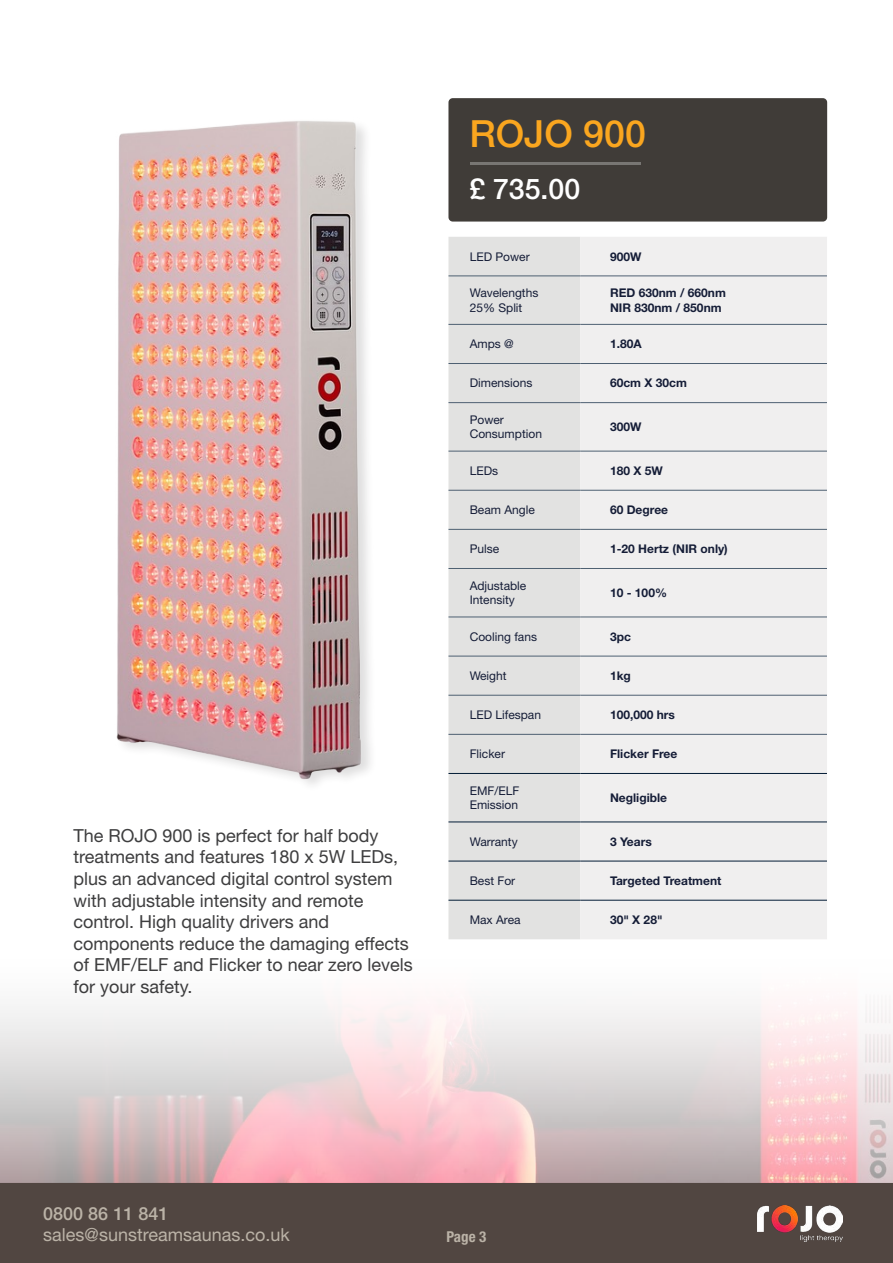
<style>
.page{position:relative;width:893px;height:1263px;background:#fff}
.page>*{position:absolute;margin:0;border:0;box-sizing:border-box;transform-origin:0 0}
.t1{font:500 37.5px "Helvetica Neue LT Pro";color:#faa61f}
.t2{font:500 28.5px "Helvetica Neue LT Pro";color:#fff}
.t3{font:18px/21.6px "Helvetica Neue LT Pro";color:#3e3e3f}
.t4{font:18px "Helvetica Neue LT Pro";color:#bbb3a7}
.t5{font:500 18px "Helvetica Neue LT Pro";color:#bbb3a7}
.t6{font:700 condensed 15px "Helvetica Neue LT Pro";color:#bbb3a7}
.t7{font:12px/14.4px "Helvetica Neue LT Pro";color:#151d37}
.t8{font:700 12px/14.4px "Helvetica Neue LT Pro";color:#151d37}
</style>
<div class="page">
<div style="left:0;top:1183px;width:893px;height:80px;background:#514641"></div>
<div style="left:43px;top:1183px;width:475px;height:71px;background:#514641"></div>
<img style="left:757px;top:1205px;width:85px;height:36px">
<div style="left:448px;top:98px;width:379px;height:124px;background:#403c38;border-radius:4px"></div>
<hr style="left:470px;top:163px;width:171px;height:2px;background:#fff">
<img style="left:116px;top:121px;width:255px;height:663px">
<svg style="left:448px;top:237px;width:132px;height:702px;fill:#e2e2e1"></svg>
<div style="left:580px;top:237px;width:247px;height:702px;background:#f0efef"></div>
<hr style="left:448px;top:276px;width:132px;height:1px;background:#4e6072">
<hr style="left:580px;top:276px;width:247px;height:1px;background:#4e6072">
<hr style="left:448px;top:324px;width:132px;height:1px;background:#4e6072">
<hr style="left:580px;top:324px;width:247px;height:1px;background:#4e6072">
<hr style="left:448px;top:363px;width:132px;height:1px;background:#4e6072">
<hr style="left:580px;top:363px;width:247px;height:1px;background:#4e6072">
<hr style="left:448px;top:402px;width:132px;height:1px;background:#4e6072">
<hr style="left:580px;top:402px;width:247px;height:1px;background:#4e6072">
<hr style="left:448px;top:451px;width:132px;height:1px;background:#4e6072">
<hr style="left:580px;top:451px;width:247px;height:1px;background:#4e6072">
<hr style="left:448px;top:490px;width:132px;height:1px;background:#4e6072">
<hr style="left:580px;top:490px;width:247px;height:1px;background:#4e6072">
<hr style="left:448px;top:529px;width:132px;height:1px;background:#4e6072">
<hr style="left:580px;top:529px;width:247px;height:1px;background:#4e6072">
<hr style="left:448px;top:568px;width:132px;height:1px;background:#4e6072">
<hr style="left:580px;top:568px;width:247px;height:1px;background:#4e6072">
<hr style="left:448px;top:617px;width:132px;height:1px;background:#4e6072">
<hr style="left:580px;top:617px;width:247px;height:1px;background:#4e6072">
<hr style="left:448px;top:656px;width:132px;height:1px;background:#4e6072">
<hr style="left:580px;top:656px;width:247px;height:1px;background:#4e6072">
<hr style="left:448px;top:695px;width:132px;height:1px;background:#4e6072">
<hr style="left:580px;top:695px;width:247px;height:1px;background:#4e6072">
<hr style="left:448px;top:734px;width:132px;height:1px;background:#4e6072">
<hr style="left:580px;top:734px;width:247px;height:1px;background:#4e6072">
<hr style="left:448px;top:773px;width:132px;height:1px;background:#031c36">
<hr style="left:580px;top:773px;width:247px;height:1px;background:#031c36">
<hr style="left:448px;top:822px;width:132px;height:1px;background:#031c36">
<hr style="left:580px;top:822px;width:247px;height:1px;background:#031c36">
<hr style="left:448px;top:861px;width:132px;height:1px;background:#031c36">
<hr style="left:580px;top:861px;width:247px;height:1px;background:#031c36">
<hr style="left:448px;top:900px;width:132px;height:1px;background:#031c36">
<hr style="left:580px;top:900px;width:247px;height:1px;background:#031c36">
<img style="left:0;top:1006px;width:892px;height:177px">
<p class="t3" style="left:73px;top:824px;width:341px">The ROJO 900 is perfect for half body treatments and features 180 x 5W LEDs, plus an advanced digital control system with adjustable intensity and remote control. High quality drivers and components reduce the damaging effects of EMF/ELF and Flicker to near zero levels for your safety.</p>
<h1 class="t1" style="left:469px;top:111px;width:178px">ROJO 900</h1>
<h2 class="t2" style="left:469px;top:172px;width:112px">£ 735.00</h2>
<p class="t7" style="left:470px;top:249px;width:61px">LED Power</p>
<p class="t8" style="left:610px;top:249px;width:33px">900W</p>
<p class="t7" style="left:470px;top:285px;width:70px">Wavelengths<br>25% Split</p>
<p class="t8" style="left:610px;top:285px;width:117px">RED 630nm / 660nm<br>NIR 830nm / 850nm</p>
<p class="t7" style="left:470px;top:336px;width:46px">Amps @</p>
<p class="t8" style="left:610px;top:336px;width:33px">1.80A</p>
<p class="t7" style="left:470px;top:376px;width:64px">Dimensions</p>
<p class="t8" style="left:610px;top:376px;width:78px">60cm X 30cm</p>
<p class="t7" style="left:470px;top:412px;width:74px">Power<br>Consumption</p>
<p class="t8" style="left:610px;top:419px;width:33px">300W</p>
<p class="t7" style="left:470px;top:463px;width:30px">LEDs</p>
<p class="t8" style="left:610px;top:463px;width:54px">180 X 5W</p>
<p class="t7" style="left:470px;top:502px;width:67px">Beam Angle</p>
<p class="t8" style="left:610px;top:502px;width:60px">60 Degree</p>
<p class="t7" style="left:470px;top:541px;width:31px">Pulse</p>
<p class="t8" style="left:610px;top:541px;width:119px">1-20 Hertz (NIR only)</p>
<p class="t7" style="left:470px;top:578px;width:58px">Adjustable<br>Intensity</p>
<p class="t8" style="left:610px;top:585px;width:58px">10 - 100%</p>
<p class="t7" style="left:470px;top:629px;width:69px">Cooling fans</p>
<p class="t8" style="left:610px;top:629px;width:22px">3pc</p>
<p class="t7" style="left:470px;top:668px;width:38px">Weight</p>
<p class="t8" style="left:610px;top:668px;width:22px">1kg</p>
<p class="t7" style="left:470px;top:707px;width:73px">LED Lifespan</p>
<p class="t8" style="left:610px;top:707px;width:66px">100,000 hrs</p>
<p class="t7" style="left:470px;top:746px;width:37px">Flicker</p>
<p class="t8" style="left:610px;top:746px;width:69px">Flicker Free</p>
<p class="t7" style="left:470px;top:783px;width:51px">EMF/ELF<br>Emission</p>
<p class="t8" style="left:610px;top:790px;width:59px">Negligible</p>
<p class="t7" style="left:470px;top:834px;width:49px">Warranty</p>
<p class="t8" style="left:610px;top:834px;width:43px">3 Years</p>
<p class="t7" style="left:470px;top:873px;width:47px">Best For</p>
<p class="t8" style="left:610px;top:873px;width:113px">Targeted Treatment</p>
<p class="t7" style="left:470px;top:912px;width:52px">Max Area</p>
<p class="t8" style="left:610px;top:912px;width:54px">30" X 28"</p>
<p class="t5" style="left:43px;top:1202px;width:127px">0800 86 11 841</p>
<p class="t4" style="left:43px;top:1223px;width:248px">sales@sunstreamsaunas.co.uk</p>
<p class="t6" style="left:446px;top:1228px;width:41px">Page 3</p>
</div>
